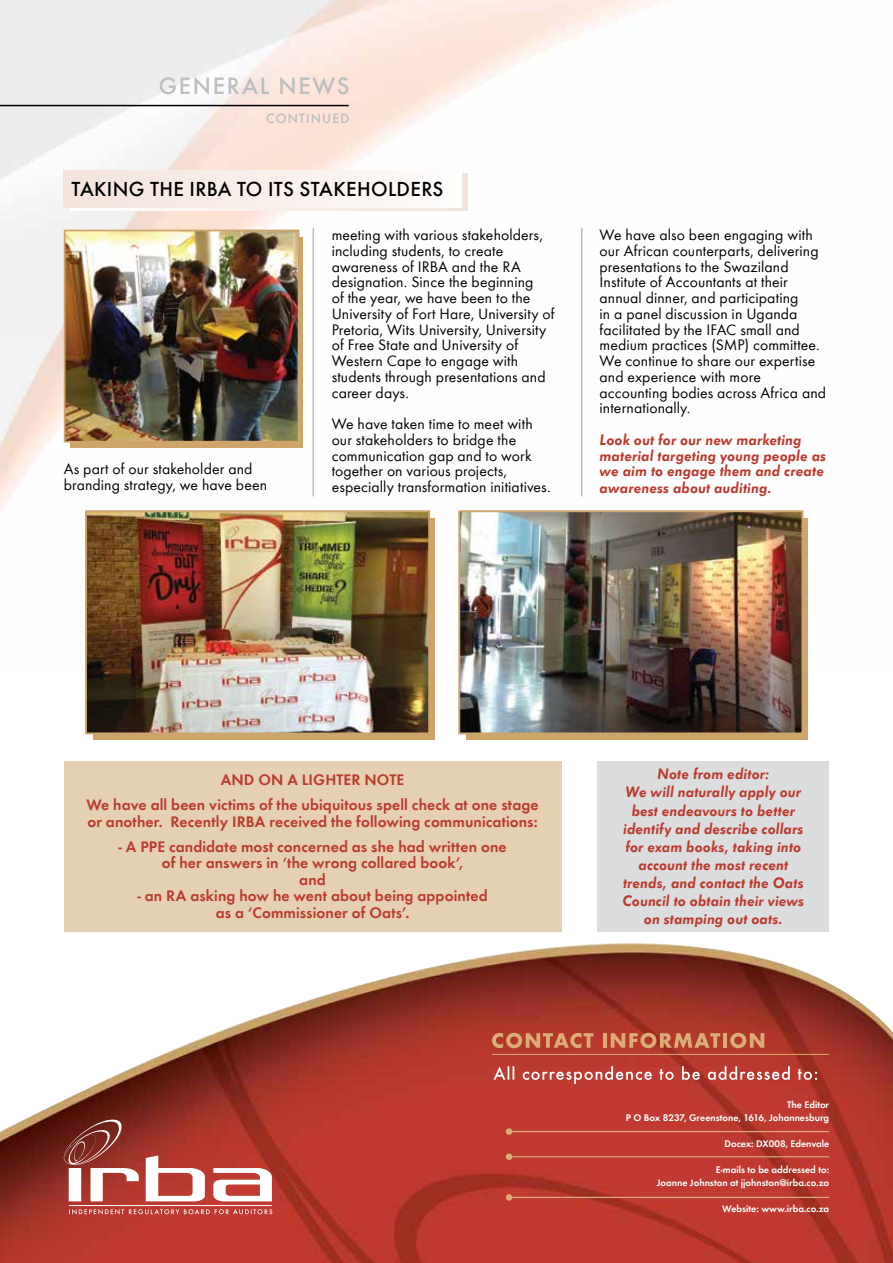
<style>
.page{position:relative;width:893px;height:1263px;background:#fff}
.page>*{position:absolute;margin:0;border:0;box-sizing:border-box;transform-origin:0 0}
.t1{font:500 24.45px "Futura T";letter-spacing:.075em;color:#bcbec0}
.t2{font:500 21px "Futura T";letter-spacing:.02em;color:#000}
.t3{font:15.75px/15.8px "Futura T";letter-spacing:.005em;color:#000}
.t4{font:italic 600 15.75px/18px "Futura T";letter-spacing:.005em;color:#bc3a2e}
.t5{font:600 15.75px/16.5px "Futura T";letter-spacing:.005em;color:#bc3a2e;text-align:center}
.t6{font:500 13.8px "Futura T";letter-spacing:.08em;color:#bcbec0}
.t7{font:600 9.9px/12.9px "Futura T";color:#fff;text-align:right}
</style>
<div class="page">
<img style="left:0;top:943px;width:893px;height:320px">
<svg style="left:52px;top:1118px;width:220px;height:96px"></svg>
<hr style="left:69px;top:1205px;width:203px;height:1px;background:#fff">
<hr style="left:0;top:105px;width:349px;height:1px;background:#000">
<svg style="left:492px;top:1033px;width:102px;height:15px;background:#c76f51"></svg>
<hr style="left:603px;top:1033px;width:4px;height:15px;background:#dbab78">
<svg style="left:611px;top:1033px;width:109px;height:15px;background:#c77353"></svg>
<hr style="left:723px;top:1033px;width:4px;height:15px;background:#dbab78">
<svg style="left:730px;top:1033px;width:34px;height:15px"></svg>
<hr style="left:492px;top:1054px;width:337px;height:1px;background:#dbab78">
<svg style="left:493px;top:1066px;width:324px;height:18px;background:#c65e56"></svg>
<hr style="left:512px;top:1131px;width:317px;height:1px;background:#dbab78">
<div style="left:506px;top:1128px;width:6px;height:7px;background:#dbab78;border-radius:50%"></div>
<hr style="left:512px;top:1156px;width:317px;height:1px;background:#dbab78">
<div style="left:506px;top:1153px;width:6px;height:7px;background:#dbab78;border-radius:50%"></div>
<hr style="left:512px;top:1197px;width:317px;height:1px;background:#dbab78">
<div style="left:506px;top:1194px;width:6px;height:7px;background:#dbab78;border-radius:50%"></div>
<svg style="left:71px;top:174px;width:397px;height:37px"></svg>
<div style="left:64px;top:170px;width:397px;height:37px;background:linear-gradient(to right,#f3e3db,#fffdfc)"></div>
<div style="left:70px;top:237px;width:233px;height:211px;background:#cda469"></div>
<img style="left:67px;top:233px;width:229px;height:207px">
<div style="left:64px;top:230px;width:235px;height:213px;border:2px solid #cda469"></div>
<hr style="left:313px;top:228px;width:1px;height:268px;background:#bcbec0">
<hr style="left:581px;top:228px;width:1px;height:268px;background:#bcbec0">
<div style="left:93px;top:518px;width:342px;height:222px;background:#cda469"></div>
<img style="left:88px;top:513px;width:339px;height:218px">
<div style="left:85px;top:510px;width:345px;height:224px;border:2px solid #cda469"></div>
<div style="left:466px;top:518px;width:342px;height:222px;background:#cda469"></div>
<img style="left:461px;top:513px;width:339px;height:218px">
<div style="left:458px;top:510px;width:345px;height:224px;border:2px solid #cda469"></div>
<div style="left:64px;top:761px;width:497px;height:170px;background:#e5d0b1"></div>
<div style="left:597px;top:761px;width:232px;height:170px;background:#dcddde"></div>
<h1 class="t1" style="left:159px;top:72px;width:192px">GEN ERAL N EWS</h1>
<p class="t6" style="left:266px;top:110px;width:85px">CONTI NUED</p>
<h2 class="t2" style="left:72px;top:177px;width:91px">TAKING THE</h2>
<h2 class="t2" style="left:189px;top:177px;width:123px">IRBA TO ITS STAKEHOL</h2>
<h2 class="t2" style="left:397px;top:177px;width:26px">DERS</h2>
<p class="t3" style="left:64px;top:461px;width:205px">As part of our stakeholder and branding strategy, we have been</p>
<p class="t3" style="left:332px;top:227px;width:224px">meeting with various stakeholders, including students, to create awareness of IRBA and the RA designation. Since the beginning<br>of the year, we have been to the<br>University of Fort Hare, University of<br>Pretoria, Wits University, University of Free State and University of<br>Western Cape to engage with students through presentations and career days.</p>
<p class="t3" style="left:332px;top:416px;width:220px">We have taken time to meet with our stakeholders to bridge the communication gap and to work together on various projects, especially transformation initiatives.</p>
<p class="t3" style="left:600px;top:227px;width:228px">We have also been engaging with our African counterparts, delivering presentations to the Swaziland<br>Institute of Accountants at their annual dinner, and participating<br>in a panel discussion in Uganda facilitated by the IFAC small and medium practices (SMP) committee.<br>We continue to share our expertise and experience with more accounting bodies across Africa and internationally.</p>
<p class="t4" style="left:600px;top:431px;width:228px;line-height:16px">Look out for our new marketing material targeting young people as we aim to engage them and create awareness about auditing.</p>
<p class="t5" style="left:86px;top:767px;width:454px;line-height:25px">AND ON A LIGHTER NOTE<br>We have all been victims of the ubiquitous spell check at one stage</p>
<p class="t5" style="left:87px;top:813px;width:452px">or another. Recently IRBA received the following communications:</p>
<p class="t5" style="left:118px;top:838px;width:390px">- A PPE candidate most concerned as she had written one of her answers in ‘the wrong collared book’,<br>and</p>
<p class="t5" style="left:137px;top:887px;width:352px">- an RA asking how he went about being appointed as a ‘Commissioner of Oats’.</p>
<p class="t4" style="left:623px;top:765px;width:183px;text-align:center">Note from editor:<br>We will naturally apply our best endeavours to better identify and describe collars for exam books, taking into account the most recent trends, and contact the Oats<br>Council to obtain their views on stamping out oats.</p>
<p class="t7" style="left:626px;top:1098px;width:205px">The Editor<br>P O Box 8237, Greenstone, 1616, Johannesburg</p>
<p class="t7" style="left:724px;top:1137px;width:106px">Docex: DX008, Edenvale</p>
<p class="t7" style="left:657px;top:1163px;width:174px">E-mails to be addressed to:<br>Joanne Johnston at jjohnston@irba.co.za</p>
<p class="t7" style="left:722px;top:1202px;width:108px">Website: www.irba.co.za</p>
</div>
